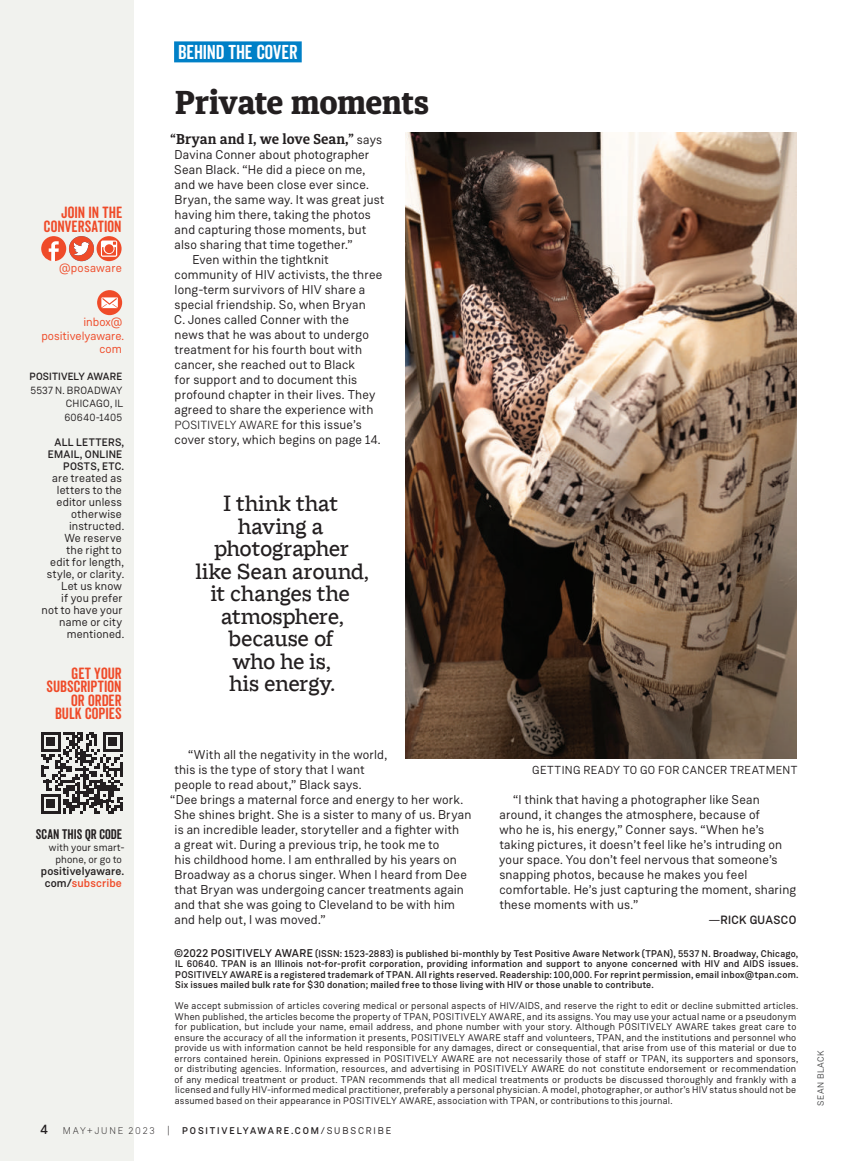
<style>
.page{position:relative;width:851px;height:1161px;background:#fff}
.page>*{position:absolute;margin:0;border:0;box-sizing:border-box;transform-origin:0 0}
.t1{font:800 33px "Diaria Pro";letter-spacing:-.015em;color:#231f20}
.t2{font:500 24px/22.5px "Macklin Slab";letter-spacing:-.015em;color:#231f20;text-align:center}
.t3{font:19.5px "Veneer Clean Soft";letter-spacing:-.005em;color:#fff}
.t4{font:15.75px/13.5px "Veneer Clean Soft";letter-spacing:.005em;color:#ef4b29;text-align:right}
.t5{font:700 14.25px "Diaria Pro";letter-spacing:-.005em;color:#231f20}
.t6{font:13.5px "Veneer Clean Soft";letter-spacing:.005em;color:#231f20}
.t7{font:500 13.5px "Weissenhof Grotesk";color:#231f20}
.t8{font:12.75px/15px "Weissenhof Grotesk";letter-spacing:.01em;color:#231f20}
.t9{font:12px/13.5px "Weissenhof Grotesk";letter-spacing:.005em;color:#ef4b29;text-align:right}
.t10{font:12px "Classic Grotesque Pro";letter-spacing:.01em;color:#231f20}
.t11{font:500 12px "Weissenhof Grotesk";letter-spacing:.025em;color:#231f20}
.t12{font:11.7px/12px "Weissenhof Grotesk";letter-spacing:.01em;color:#231f20;text-align:right}
.t13{font:500 11.7px/12px "Weissenhof Grotesk";letter-spacing:.01em;color:#231f20;text-align:center}
.t14{font:500 10.8px/12px "Weissenhof Grotesk";letter-spacing:.025em;color:#231f20;text-align:right}
.t15{font:10.5px/13.5px "Weissenhof Grotesk";letter-spacing:.015em;color:#231f20;text-align:justify}
.t16{font:500 10.5px "Weissenhof Grotesk";letter-spacing:.015em;color:#231f20}
.t17{font:9.75px/10.5px "Weissenhof Grotesk";letter-spacing:.02em;color:#231f20}
.t18{font:500 9.75px/10.5px "Weissenhof Grotesk";letter-spacing:.025em;color:#231f20;text-align:justify}
.t19{font:500 9.75px "Weissenhof Grotesk";letter-spacing:.185em;color:#231f20}
.t20{font:300 9.75px "Weissenhof Grotesk";letter-spacing:.18em;color:#231f20}
.t21{font:9px "Weissenhof Grotesk";letter-spacing:.045em;color:#4b4c4d}
.s1{color:#ef4b29}
.s2{font-family:"Weissenhof Grotesk";font-weight:400;font-size:12.75px}
.s3{font-family:"Weissenhof Grotesk";font-size:12.75px}
.s4{font-weight:400}
.s5{font-size:11.25px}
</style>
<div class="page">
<div style="left:0;top:0;width:133px;height:1161px;background:#f1f2ee"></div>
<svg style="left:41px;top:236px;width:81px;height:25px"></svg>
<div style="left:97px;top:290px;width:25px;height:25px;background:#ef4b29;border-radius:50%"></div>
<svg style="left:101px;top:297px;width:17px;height:11px"></svg>
<svg style="left:41px;top:732px;width:82px;height:82px"></svg>
<img style="left:405px;top:133px;width:391px;height:626px">
<div style="left:174px;top:41px;width:128px;height:21px;background:#0080c7"></div>
<p class="t4" style="left:44px;top:206px;width:80px">JOIN IN THE<br>CONVERSATION</p>
<p class="t9" style="left:59px;top:261px;width:64px">@posaware</p>
<p class="t9" style="left:41px;top:315px;width:84px">inbox@ positivelyaware. com</p>
<p class="t16" style="left:29px;top:370px;width:94px">POSITIVELY AWARE</p>
<p class="t15" style="left:64px;top:383px;width:60px;text-indent:-34px">5537 N. BROADWAY CHICAGO, IL 60640-1405</p>
<p class="t14" style="left:48px;top:437px;width:78px">ALL LETTERS,<br>EMAIL, ONLINE<br>POSTS, ETC.</p>
<p class="t12" style="left:42px;top:472px;width:84px">are treated as letters to the editor unless otherwise instructed.<br>We reserve<br>the right to<br>edit for length, style, or clarity.<br>Let us know<br>if you prefer<br>not to have your name or city mentioned.</p>
<p class="t4" style="left:46px;top:666px;width:77px">GET YOUR<br>SUBSCRIPTION<br>OR ORDER<br>BULK COPIES</p>
<p class="t6" style="left:36px;top:826px;width:88px">SCAN THIS QR CODE</p>
<p class="t15" style="left:49px;top:842px;width:77px;line-height:12px;text-align:center">with your smart&shy;phone, or go to</p>
<p class="t13" style="left:41px;top:865px;width:85px">positivelyaware. com/<span class="s1">subscribe</span></p>
<h3 class="t3" style="left:178px;top:40px;width:121px">BEHIND THE COVER</h3>
<h1 class="t1" style="left:175px;top:82px;width:256px">Private moments</h1>
<p class="t5" style="left:170px;top:130px;width:213px">“Bryan and I, we love Sean,” <span class="s2">says</span></p>
<p class="t8" style="left:174px;top:147px;width:196px">Davina Conner about photographer</p>
<p class="t8" style="left:174px;top:162px;width:192px">Sean Black. “He did a piece on me,</p>
<p class="t8" style="left:174px;top:177px;width:196px">and we have been close ever since.</p>
<p class="t8" style="left:174px;top:192px;width:211px">Bryan, the same way. It was great just</p>
<p class="t8" style="left:175px;top:207px;width:198px">having him there, taking the photos</p>
<p class="t8" style="left:174px;top:222px;width:193px">and capturing those moments, but</p>
<p class="t8" style="left:174px;top:237px;width:180px">also sharing that time together.”</p>
<p class="t8" style="left:192px;top:252px;width:138px">Even within the tightknit</p>
<p class="t8" style="left:174px;top:267px;width:209px">community of HIV activists, the three</p>
<p class="t8" style="left:175px;top:282px;width:192px">long-term survivors of HIV share a</p>
<p class="t8" style="left:174px;top:297px;width:193px">special friendship. So, when Bryan</p>
<p class="t8" style="left:174px;top:312px;width:176px">C. Jones called Conner with the</p>
<p class="t8" style="left:175px;top:327px;width:196px">news that he was about to undergo</p>
<p class="t8" style="left:175px;top:342px;width:189px">treatment for his fourth bout with</p>
<p class="t8" style="left:174px;top:357px;width:182px">cancer, she reached out to Black</p>
<p class="t8" style="left:175px;top:372px;width:184px">for support and to document this</p>
<p class="t8" style="left:175px;top:387px;width:202px">profound chapter in their lives. They</p>
<p class="t8" style="left:174px;top:402px;width:200px">agreed to share the experience with</p>
<p class="t10" style="left:174px;top:418px;width:189px">POSITIVELY AWARE <span class="s3">for this issue’s</span></p>
<p class="t8" style="left:174px;top:432px;width:208px">cover story, which begins on page 14.</p>
<h2 class="t2" style="left:196px;top:492px;width:174px">I think that having a photographer like Sean around, it changes the atmosphere, because of<br>who he is,<br>his energy.</h2>
<p class="t8" style="left:188px;top:747px;width:200px">“With all the negativity in the world,</p>
<p class="t8" style="left:175px;top:762px;width:191px">this is the type of story that I want</p>
<p class="t8" style="left:175px;top:777px;width:188px">people to read about,” Black says.</p>
<p class="t8" style="left:170px;top:792px;width:294px">“Dee brings a maternal force and energy to her work.</p>
<p class="t8" style="left:174px;top:807px;width:298px">She shines bright. She is a sister to many of us. Bryan</p>
<p class="t8" style="left:174px;top:822px;width:286px">is an incredible leader, storyteller and a fighter with</p>
<p class="t8" style="left:174px;top:837px;width:266px">a great wit. During a previous trip, he took me to</p>
<p class="t8" style="left:175px;top:852px;width:284px">his childhood home. I am enthralled by his years on</p>
<p class="t8" style="left:174px;top:867px;width:294px">Broadway as a chorus singer. When I heard from Dee</p>
<p class="t8" style="left:175px;top:882px;width:291px">that Bryan was undergoing cancer treatments again</p>
<p class="t8" style="left:174px;top:897px;width:282px">and that she was going to Cleveland to be with him</p>
<p class="t8" style="left:174px;top:912px;width:153px">and help out, I was moved.”</p>
<p class="t12" style="left:532px;top:764px;width:267px">GETTING READY TO GO FOR CANCER TREATMENT</p>
<p class="t8" style="left:499px;top:792px;width:298px;text-indent:14px">“I think that having a photographer like Sean around, it changes the atmosphere, because of<br>who he is, his energy,” Conner says. “When he’s taking pictures, it doesn’t feel like he’s intruding on your space. You don’t feel nervous that someone’s snapping photos, because he makes you feel comfortable. He’s just capturing the moment, sharing these moments with us.”</p>
<p class="t11" style="left:708px;top:912px;width:89px"><span class="s4">—</span>RICK GUASCO</p>
<p class="t18" style="left:174px;top:948px;width:625px"><span class="s5">©2022 POSITIVELY AWARE</span> (ISSN: 1523-2883) is published bi-monthly by Test Positive Aware Network (TPAN), 5537 N. Broadway, Chicago, IL 60640. TPAN is an Illinois not-for-profit corporation, providing information and support to anyone concerned with HIV and AIDS issues.<br>POSITIVELY AWARE is a registered trademark of TPAN. All rights reserved. Readership: 100,000. For reprint permission, email inbox@tpan.com.<br>Six issues mailed bulk rate for $30 donation; mailed free to those living with HIV or those unable to contribute.</p>
<p class="t17" style="left:174px;top:1001px;width:625px">We accept submission of articles covering medical or personal aspects of HIV/AIDS, and reserve the right to edit or decline submitted articles.<br>When published, the articles become the property of TPAN, POSITIVELY AWARE, and its assigns. You may use your actual name or a pseudonym for publication, but include your name, email address, and phone number with your story. Although POSITIVELY AWARE takes great care to ensure the accuracy of all the information it presents, POSITIVELY AWARE staff and volunteers, TPAN, and the institutions and personnel who provide us with information cannot be held responsible for any damages, direct or consequential, that arise from use of this material or due to errors contained herein. Opinions expressed in POSITIVELY AWARE are not necessarily those of staff or TPAN, its supporters and sponsors, or distributing agencies. Information, resources, and advertising in POSITIVELY AWARE do not constitute endorsement or recommendation of any medical treatment or product. TPAN recommends that all medical treatments or products be discussed thoroughly and frankly with a licensed and fully HIV-informed medical practitioner, preferably a personal physician. A model, photographer, or author’s HIV status should not be assumed based on their appearance in POSITIVELY AWARE, association with TPAN, or contributions to this journal.</p>
<p class="t7" style="left:40px;top:1121px;width:9px">4</p>
<p class="t20" style="left:63px;top:1125px;width:94px">MAY+JUNE 2023</p>
<p class="t20" style="left:167px;top:1125px;width:4px">|</p>
<p class="t19" style="left:182px;top:1125px;width:210px">POSITIVELYAWARE.COM<span class="s4">/SUBSCRIBE</span></p>
<p class="t21" style="left:815px;top:1106px;width:57px;rotate:-90deg">SEAN BLACK</p>
</div>
